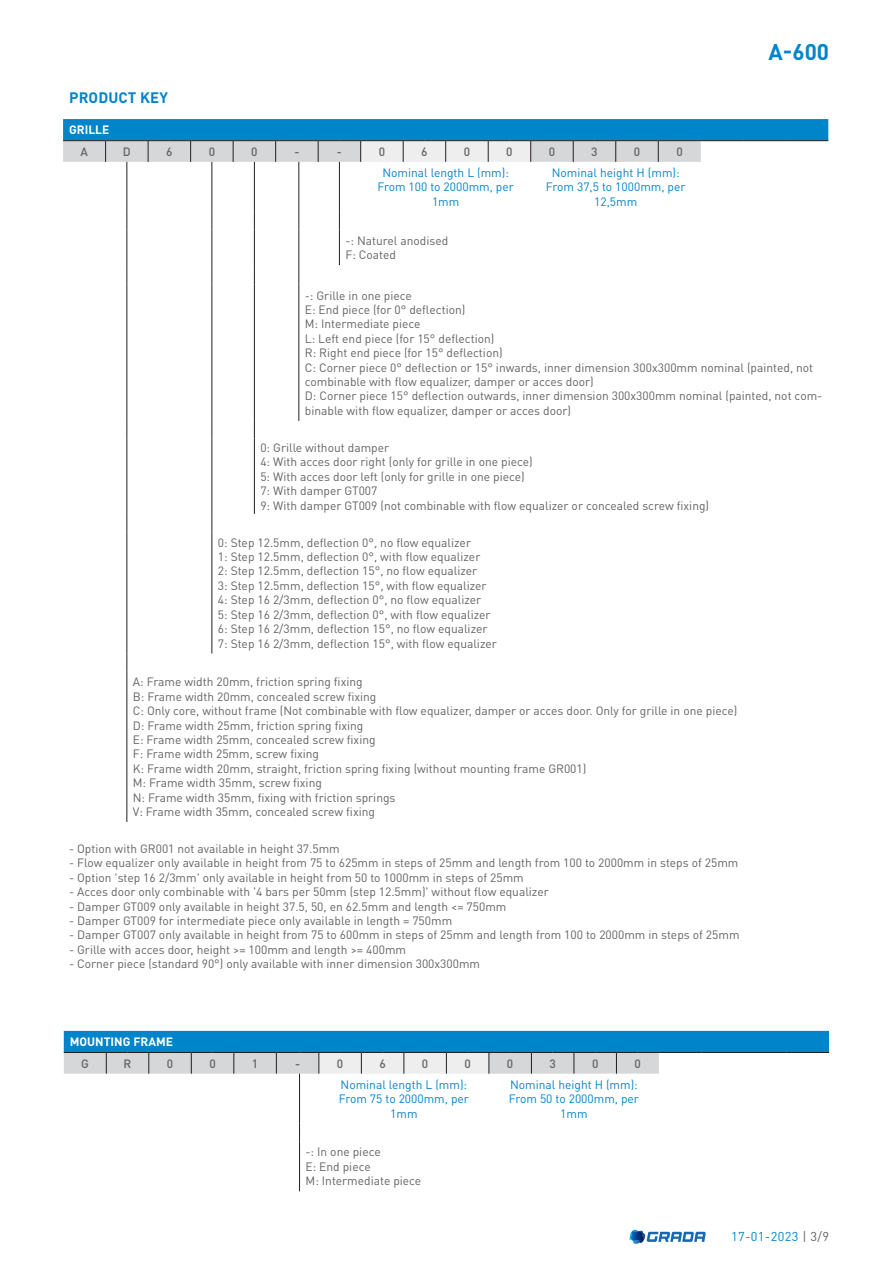
<style>
.page{position:relative;width:893px;height:1263px;background:#fff}
.page>*{position:absolute;margin:0;border:0;box-sizing:border-box;transform-origin:0 0}
.t1{font:700 22.5px "DIN Pro";color:#0084ca}
.t2{font:700 15px "DIN Pro";letter-spacing:.01em;color:#0084ca}
.t3{font:12.75px "DIN Pro";letter-spacing:.03em;color:#0084ca}
.t4{font:12px/14.4px "DIN Pro";color:#636366}
.t5{font:12px/14.4px "DIN Pro";color:#0084ca;text-align:center}
.t6{font:500 12px "DIN Pro";color:#636366}
.t7{font:700 12px "DIN Pro";color:#fff}
.s1{color:#636366}
</style>
<div class="page">
<svg style="left:629px;top:1230px;width:77px;height:14px"></svg>
<hr style="left:339px;top:162px;width:1px;height:50px;background:#231f20">
<svg style="left:339px;top:212px;width:1px;height:17px"></svg>
<hr style="left:339px;top:229px;width:1px;height:36px;background:#231f20">
<hr style="left:299px;top:162px;width:1px;height:50px;background:#231f20">
<svg style="left:299px;top:212px;width:1px;height:17px"></svg>
<hr style="left:299px;top:229px;width:1px;height:36px;background:#231f20">
<svg style="left:299px;top:265px;width:1px;height:19px"></svg>
<hr style="left:299px;top:284px;width:1px;height:137px;background:#231f20">
<hr style="left:127px;top:162px;width:1px;height:50px;background:#231f20">
<svg style="left:127px;top:212px;width:1px;height:17px"></svg>
<hr style="left:127px;top:229px;width:1px;height:36px;background:#231f20">
<svg style="left:127px;top:265px;width:1px;height:19px"></svg>
<hr style="left:127px;top:284px;width:1px;height:137px;background:#231f20">
<svg style="left:127px;top:421px;width:1px;height:18px"></svg>
<hr style="left:127px;top:439px;width:1px;height:75px;background:#231f20">
<svg style="left:127px;top:514px;width:1px;height:17px"></svg>
<hr style="left:127px;top:531px;width:1px;height:122px;background:#231f20">
<svg style="left:127px;top:653px;width:1px;height:18px"></svg>
<hr style="left:127px;top:671px;width:1px;height:151px;background:#231f20">
<svg style="left:63px;top:119px;width:765px;height:43px;background:#6daed1"></svg>
<hr style="left:212px;top:162px;width:1px;height:50px;background:#231f20">
<svg style="left:212px;top:212px;width:1px;height:17px"></svg>
<hr style="left:212px;top:229px;width:1px;height:36px;background:#231f20">
<svg style="left:212px;top:265px;width:1px;height:19px"></svg>
<hr style="left:212px;top:284px;width:1px;height:137px;background:#231f20">
<svg style="left:212px;top:421px;width:1px;height:18px"></svg>
<hr style="left:212px;top:439px;width:1px;height:75px;background:#231f20">
<svg style="left:212px;top:514px;width:1px;height:17px"></svg>
<hr style="left:212px;top:531px;width:1px;height:122px;background:#231f20">
<hr style="left:254px;top:162px;width:1px;height:50px;background:#231f20">
<svg style="left:254px;top:212px;width:1px;height:17px"></svg>
<hr style="left:254px;top:229px;width:1px;height:36px;background:#231f20">
<svg style="left:254px;top:265px;width:1px;height:19px"></svg>
<hr style="left:254px;top:284px;width:1px;height:137px;background:#231f20">
<svg style="left:254px;top:421px;width:1px;height:18px"></svg>
<hr style="left:254px;top:439px;width:1px;height:75px;background:#231f20">
<svg style="left:64px;top:1031px;width:765px;height:43px;background:#6fafd2"></svg>
<hr style="left:299px;top:1074px;width:1px;height:49px;background:#231f20">
<svg style="left:299px;top:1123px;width:1px;height:18px"></svg>
<hr style="left:299px;top:1141px;width:1px;height:50px;background:#231f20">
<h1 class="t1" style="left:768px;top:33px;width:62px">A-600</h1>
<p class="t2" style="left:69px;top:85px;width:100px">PRODUCT KEY</p>
<p class="t7" style="left:69px;top:120px;width:42px">GRILLE</p>
<p class="t6" style="left:81px;top:142px;width:9px">A</p>
<p class="t6" style="left:123px;top:142px;width:9px">D</p>
<p class="t6" style="left:166px;top:142px;width:8px">6</p>
<p class="t6" style="left:209px;top:142px;width:8px">0</p>
<p class="t6" style="left:251px;top:142px;width:8px">0</p>
<p class="t6" style="left:294px;top:142px;width:7px">-</p>
<p class="t6" style="left:337px;top:142px;width:7px">-</p>
<p class="t6" style="left:379px;top:142px;width:8px">0</p>
<p class="t6" style="left:421px;top:142px;width:8px">6</p>
<p class="t6" style="left:464px;top:142px;width:8px">0</p>
<p class="t6" style="left:506px;top:142px;width:8px">0</p>
<p class="t6" style="left:549px;top:142px;width:8px">0</p>
<p class="t6" style="left:591px;top:142px;width:8px">3</p>
<p class="t6" style="left:634px;top:142px;width:8px">0</p>
<p class="t6" style="left:676px;top:142px;width:8px">0</p>
<p class="t5" style="left:377px;top:165px;width:138px">Nominal length L (mm):<br>From 100 to 2000mm, per<br>1mm</p>
<p class="t5" style="left:546px;top:165px;width:141px">Nominal height H (mm):<br>From 37,5 to 1000mm, per<br>12,5mm</p>
<p class="t4" style="left:345px;top:233px;width:104px">-: Naturel anodised<br>F: Coated</p>
<p class="t4" style="left:305px;top:288px;width:519px">-: Grille in one piece<br>E: End piece (for 0° deflection)<br>M: Intermediate piece<br>L: Left end piece (for 15° deflection)<br>R: Right end piece (for 15° deflection)<br>C: Corner piece 0° deflection or 15° inwards, inner dimension 300x300mm nominal (painted, not combinable with flow equalizer, damper or acces door)<br>D: Corner piece 15° deflection outwards, inner dimension 300x300mm nominal (painted, not com&shy;binable with flow equalizer, damper or acces door)</p>
<p class="t4" style="left:260px;top:440px;width:450px">0: Grille without damper<br>4: With acces door right (only for grille in one piece)<br>5: With acces door left (only for grille in one piece)<br>7: With damper GT007<br>9: With damper GT009 (not combinable with flow equalizer or concealed screw fixing)</p>
<p class="t4" style="left:218px;top:535px;width:281px">0: Step 12.5mm, deflection 0°, no flow equalizer<br>1: Step 12.5mm, deflection 0°, with flow equalizer<br>2: Step 12.5mm, deflection 15°, no flow equalizer<br>3: Step 12.5mm, deflection 15°, with flow equalizer 4: Step 16 2/3mm, deflection 0°, no flow equalizer<br>5: Step 16 2/3mm, deflection 0°, with flow equalizer 6: Step 16 2/3mm, deflection 15°, no flow equalizer 7: Step 16 2/3mm, deflection 15°, with flow equalizer</p>
<p class="t4" style="left:133px;top:674px;width:606px">A: Frame width 20mm, friction spring fixing<br>B: Frame width 20mm, concealed screw fixing<br>C: Only core, without frame (Not combinable with flow equalizer, damper or acces door. Only for grille in one piece)<br>D: Frame width 25mm, friction spring fixing<br>E: Frame width 25mm, concealed screw fixing<br>F: Frame width 25mm, screw fixing<br>K: Frame width 20mm, straight, friction spring fixing (without mounting frame GR001)<br>M: Frame width 35mm, screw fixing<br>N: Frame width 35mm, fixing with friction springs<br>V: Frame width 35mm, concealed screw fixing</p>
<p class="t4" style="left:69px;top:841px;width:272px">- Option with GR001 not available in height 37.5mm</p>
<p class="t4" style="left:69px;top:855px;width:671px">- Flow equalizer only available in height from 75 to 625mm in steps of 25mm and length from 100 to 2000mm in steps of 25mm</p>
<p class="t4" style="left:69px;top:870px;width:456px">- Option 'step 16 2/3mm' only available in height from 50 to 1000mm in steps of 25mm</p>
<p class="t4" style="left:69px;top:884px;width:481px">- Acces door only combinable with '4 bars per 50mm (step 12.5mm)' without flow equalizer</p>
<p class="t4" style="left:69px;top:899px;width:439px">- Damper GT009 only available in height 37.5, 50, en 62.5mm and length &lt;= 750mm</p>
<p class="t4" style="left:69px;top:913px;width:385px">- Damper GT009 for intermediate piece only available in length = 750mm</p>
<p class="t4" style="left:69px;top:927px;width:672px">- Damper GT007 only available in height from 75 to 600mm in steps of 25mm and length from 100 to 2000mm in steps of 25mm</p>
<p class="t4" style="left:69px;top:942px;width:338px">- Grille with acces door, height &gt;= 100mm and length &gt;= 400mm</p>
<p class="t4" style="left:69px;top:956px;width:413px">- Corner piece (standard 90°) only available with inner dimension 300x300mm</p>
<p class="t7" style="left:70px;top:1032px;width:105px">MOUNTING FRAME</p>
<p class="t6" style="left:81px;top:1053px;width:9px">G</p>
<p class="t6" style="left:124px;top:1053px;width:9px">R</p>
<p class="t6" style="left:167px;top:1053px;width:8px">0</p>
<p class="t6" style="left:209px;top:1053px;width:8px">0</p>
<p class="t6" style="left:252px;top:1053px;width:8px">1</p>
<p class="t6" style="left:295px;top:1053px;width:7px">-</p>
<p class="t6" style="left:337px;top:1053px;width:8px">0</p>
<p class="t6" style="left:379px;top:1053px;width:8px">6</p>
<p class="t6" style="left:422px;top:1053px;width:8px">0</p>
<p class="t6" style="left:464px;top:1053px;width:8px">0</p>
<p class="t6" style="left:507px;top:1053px;width:8px">0</p>
<p class="t6" style="left:549px;top:1053px;width:8px">3</p>
<p class="t6" style="left:592px;top:1053px;width:8px">0</p>
<p class="t6" style="left:634px;top:1053px;width:8px">0</p>
<p class="t5" style="left:339px;top:1077px;width:132px">Nominal length L (mm):<br>From 75 to 2000mm, per<br>1mm</p>
<p class="t5" style="left:509px;top:1077px;width:132px">Nominal height H (mm):<br>From 50 to 2000mm, per<br>1mm</p>
<p class="t4" style="left:306px;top:1144px;width:117px">-: In one piece<br>E: End piece<br>M: Intermediate piece</p>
<p class="t3" style="left:731px;top:1228px;width:100px">17-01-2023 <span class="s1">| 3/9</span></p>
</div>
